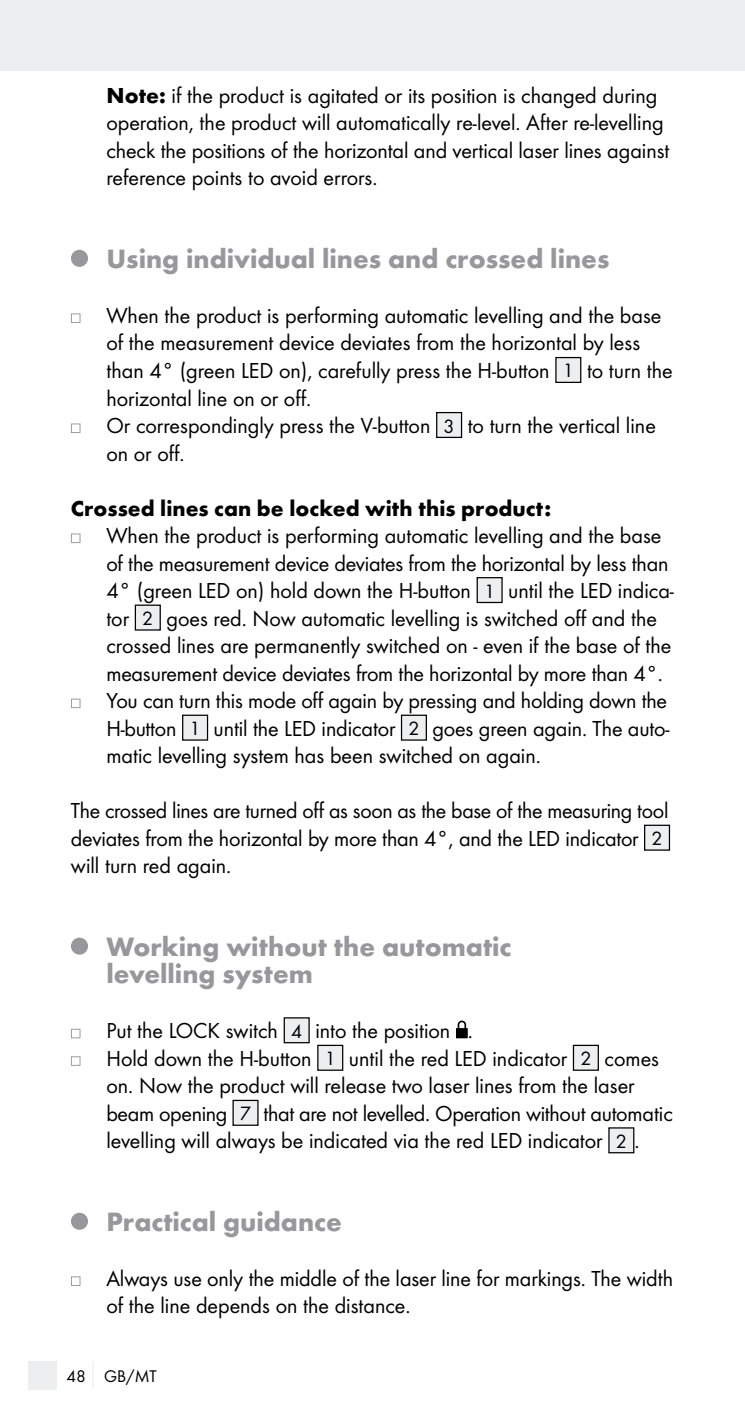
<style>
.page{position:relative;width:745px;height:1418px;background:#fff}
.page>*{position:absolute;margin:0;border:0;box-sizing:border-box;transform-origin:0 0}
.t1{font:700 27.5px/27.5px "Futura";color:#97979c}
.t2{font:22.5px/27.5px "Futura Boo";color:#000}
.t3{font:700 22.5px "Futura";color:#000}
.t4{font:17.5px "Futura Boo";color:#000}
.s1{font-family:"Futura";font-weight:700}
.s2{font-size:20px}
</style>
<div class="page">
<div style="left:0;top:0;width:744px;height:71px;background:#eceeef"></div>
<div style="left:28px;top:1361px;width:29px;height:28px;background:#eceeef"></div>
<svg style="left:92px;top:1362px;width:1px;height:27px"></svg>
<div style="left:71px;top:250px;width:17px;height:17px;background:#97979c;border-radius:50%"></div>
<svg style="left:71px;top:313px;width:9px;height:10px"></svg>
<div style="left:555px;top:357px;width:25px;height:25px;background:#eceeef"></div>
<div style="left:555px;top:357px;width:26px;height:26px;border:1px solid #000"></div>
<svg style="left:71px;top:423px;width:9px;height:10px"></svg>
<div style="left:436px;top:412px;width:25px;height:25px;background:#eceeef"></div>
<div style="left:436px;top:412px;width:26px;height:26px;border:1px solid #000"></div>
<svg style="left:71px;top:533px;width:9px;height:10px"></svg>
<div style="left:477px;top:577px;width:24px;height:25px;background:#eceeef"></div>
<div style="left:476px;top:577px;width:26px;height:26px;border:1px solid #000"></div>
<div style="left:135px;top:605px;width:25px;height:25px;background:#eceeef"></div>
<div style="left:135px;top:604px;width:26px;height:26px;border:1px solid #000"></div>
<svg style="left:71px;top:698px;width:9px;height:10px"></svg>
<div style="left:182px;top:715px;width:25px;height:25px;background:#eceeef"></div>
<div style="left:182px;top:714px;width:26px;height:26px;border:1px solid #000"></div>
<div style="left:401px;top:715px;width:25px;height:25px;background:#eceeef"></div>
<div style="left:400px;top:714px;width:26px;height:26px;border:1px solid #000"></div>
<div style="left:644px;top:825px;width:25px;height:25px;background:#eceeef"></div>
<div style="left:643px;top:824px;width:26px;height:26px;border:1px solid #000"></div>
<div style="left:71px;top:937px;width:17px;height:17px;background:#97979c;border-radius:50%"></div>
<svg style="left:71px;top:1028px;width:9px;height:10px"></svg>
<div style="left:284px;top:1017px;width:25px;height:25px;background:#eceeef"></div>
<div style="left:283px;top:1017px;width:26px;height:26px;border:1px solid #000"></div>
<svg style="left:456px;top:1020px;width:11px;height:18px"></svg>
<svg style="left:71px;top:1056px;width:9px;height:9px"></svg>
<div style="left:317px;top:1045px;width:25px;height:25px;background:#eceeef"></div>
<div style="left:317px;top:1044px;width:26px;height:26px;border:1px solid #000"></div>
<div style="left:573px;top:1045px;width:25px;height:25px;background:#eceeef"></div>
<div style="left:572px;top:1044px;width:26px;height:26px;border:1px solid #000"></div>
<div style="left:233px;top:1100px;width:25px;height:25px;background:#eceeef"></div>
<div style="left:608px;top:1127px;width:25px;height:25px;background:#eceeef"></div>
<div style="left:608px;top:1127px;width:26px;height:26px;border:1px solid #000"></div>
<div style="left:71px;top:1212px;width:17px;height:17px;background:#97979c;border-radius:50%"></div>
<svg style="left:71px;top:1276px;width:9px;height:9px"></svg>
<p class="t2" style="left:106px;top:81px;width:564px"><span class="s1">Note:</span> if the product is agitated or its position is changed during operation, the product will automatically re-level. After re-levelling check the positions of the horizontal and vertical laser lines against reference points to avoid errors.</p>
<p class="t1" style="left:106px;top:244px;width:504px">Using individual lines and crossed lines</p>
<p class="t2" style="left:106px;top:301px;width:567px">When the product is performing automatic levelling and the base of the measurement device deviates from the horizontal by less than 4° (green LED on), carefully press the H-button <span class="s2">1</span> to turn the horizontal line on or off.<br>Or correspondingly press the V-button <span class="s2">3</span> to turn the vertical line on or off.</p>
<p class="t3" style="left:71px;top:494px;width:481px">Crossed lines can be locked with this product:</p>
<p class="t2" style="left:106px;top:521px;width:568px">When the product is performing automatic levelling and the base of the measurement device deviates from the horizontal by less than 4° (green LED on) hold down the H-button <span class="s2">1</span> until the LED indica&shy;tor <span class="s2">2</span> goes red. Now automatic levelling is switched off and the crossed lines are permanently switched on - even if the base of the measurement device deviates from the horizontal by more than 4°.<br>You can turn this mode off again by pressing and holding down the H-button <span class="s2">1</span> until the LED indicator <span class="s2">2</span> goes green again. The auto&shy;matic levelling system has been switched on again.</p>
<p class="t2" style="left:71px;top:796px;width:598px">The crossed lines are turned off as soon as the base of the measuring tool deviates from the horizontal by more than 4°, and the LED indicator <span class="s2">2 </span>will turn red again.</p>
<p class="t1" style="left:106px;top:932px;width:406px">Working without the automatic levelling system</p>
<p class="t2" style="left:106px;top:1016px;width:567px">Put the LOCK switch <span class="s2">4</span> into the position .<br>Hold down the H-button <span class="s2">1</span> until the red LED indicator <span class="s2">2</span> comes on. Now the product will release two laser lines from the laser beam opening <span class="s2">7</span> that are not levelled. Operation without automatic levelling will always be indicated via the red LED indicator <span class="s2">2</span> .</p>
<p class="t1" style="left:106px;top:1207px;width:237px">Practical guidance</p>
<p class="t2" style="left:106px;top:1264px;width:568px">Always use only the middle of the laser line for markings. The width of the line depends on the distance.</p>
<p class="t4" style="left:67px;top:1365px;width:92px">48 GB/MT</p>
</div>
